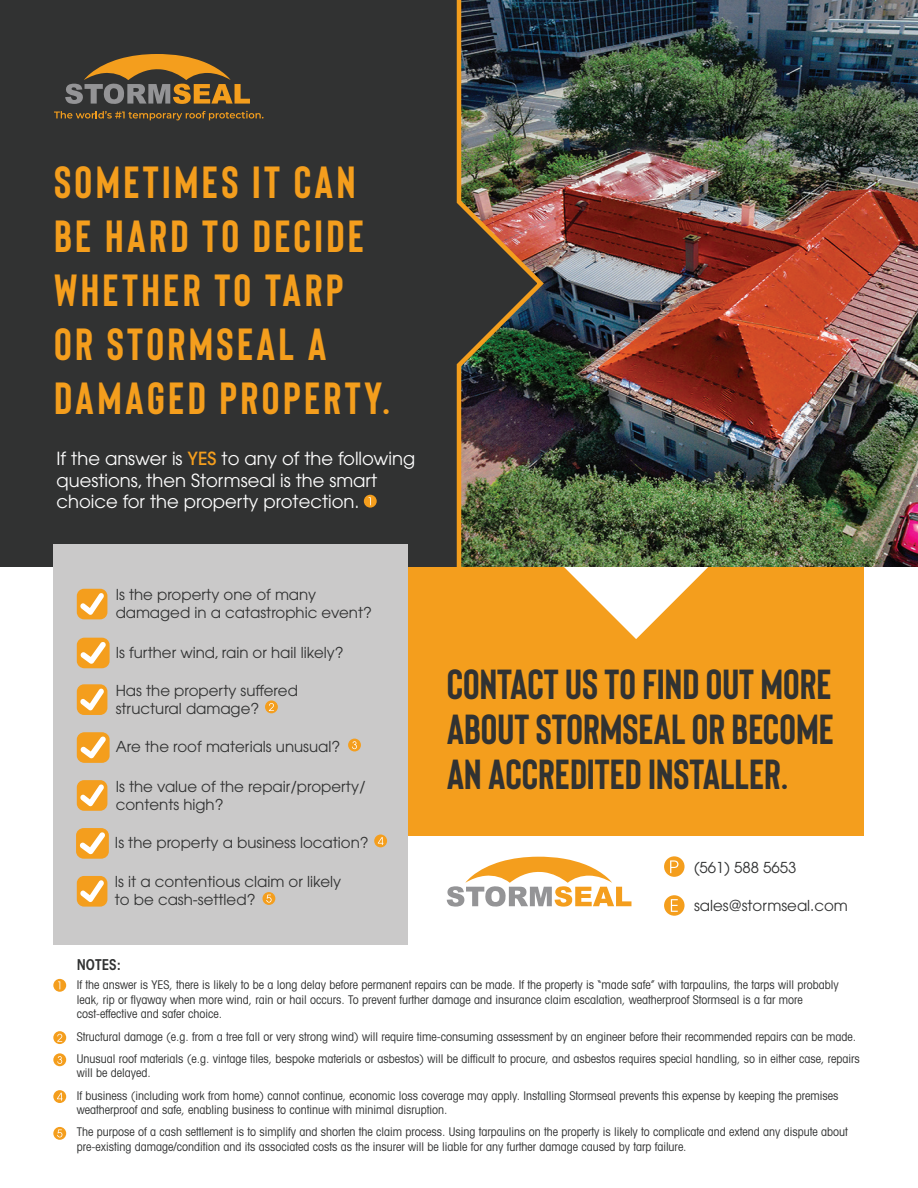
<style>
.page{position:relative;width:918px;height:1188px;background:#fff}
.page>*{position:absolute;margin:0;border:0;box-sizing:border-box;transform-origin:0 0}
.t1{font:700 45px/54px "Bison";letter-spacing:.075em;color:#f49e1d}
.t2{font:700 42px/45px "Bison";color:#313232;text-align:justify}
.t3{font:18px/21.6px "Avant Garde";color:#fff}
.t4{font:15px/18px "Avant Garde";color:#313232}
.t5{font:600 condensed 15px "Avant Garde";color:#313232}
.t6{font:condensed 12px/14.4px "Avant Garde";color:#313232}
.s1{font-weight:500;color:#f49e1d}
</style>
<div class="page">
<div style="left:408px;top:567px;width:456px;height:269px;background:#f49e1d"></div>
<svg style="left:564px;top:567px;width:144px;height:72px"></svg>
<img style="left:547px;top:0;width:371px;height:567px">
<div style="left:0;top:0;width:459px;height:567px;background:#313232"></div>
<svg style="left:65px;top:54px;width:185px;height:50px"></svg>
<svg style="left:54px;top:111px;width:210px;height:9px"></svg>
<img style="left:456px;top:0;width:91px;height:567px">
<div style="left:53px;top:544px;width:355px;height:401px;background:#cac9c9"></div>
<div style="left:77px;top:589px;width:30px;height:30px;background:#f49e1d;border-radius:7px"></div>
<svg style="left:80px;top:593px;width:24px;height:22px"></svg>
<div style="left:77px;top:638px;width:33px;height:30px;background:#f49e1d;border-radius:7px"></div>
<svg style="left:80px;top:642px;width:26px;height:22px"></svg>
<div style="left:77px;top:684px;width:30px;height:31px;background:#f49e1d;border-radius:7px"></div>
<svg style="left:80px;top:688px;width:24px;height:23px"></svg>
<div style="left:348px;top:739px;width:13px;height:12px;background:#f49e1d;border-radius:50%"></div>
<svg style="left:352px;top:741px;width:5px;height:8px"></svg>
<div style="left:374px;top:835px;width:13px;height:12px;background:#f49e1d;border-radius:50%"></div>
<svg style="left:378px;top:837px;width:5px;height:8px"></svg>
<svg style="left:265px;top:700px;width:13px;height:13px"></svg>
<svg style="left:269px;top:703px;width:5px;height:8px"></svg>
<div style="left:77px;top:732px;width:33px;height:31px;background:#f49e1d;border-radius:7px"></div>
<svg style="left:80px;top:736px;width:26px;height:23px"></svg>
<div style="left:77px;top:780px;width:30px;height:31px;background:#f49e1d;border-radius:7px"></div>
<svg style="left:80px;top:784px;width:24px;height:23px"></svg>
<div style="left:76px;top:828px;width:33px;height:31px;background:#f49e1d;border-radius:7px"></div>
<svg style="left:80px;top:832px;width:25px;height:23px"></svg>
<div style="left:77px;top:876px;width:30px;height:31px;background:#f49e1d;border-radius:7px"></div>
<svg style="left:80px;top:880px;width:24px;height:22px"></svg>
<svg style="left:364px;top:495px;width:13px;height:13px"></svg>
<svg style="left:53px;top:979px;width:13px;height:13px"></svg>
<svg style="left:58px;top:981px;width:2px;height:8px"></svg>
<svg style="left:53px;top:1031px;width:13px;height:13px"></svg>
<svg style="left:57px;top:1034px;width:5px;height:8px"></svg>
<svg style="left:53px;top:1053px;width:13px;height:13px"></svg>
<svg style="left:57px;top:1056px;width:5px;height:8px"></svg>
<svg style="left:53px;top:1090px;width:13px;height:13px"></svg>
<svg style="left:57px;top:1093px;width:6px;height:8px"></svg>
<svg style="left:262px;top:892px;width:13px;height:13px"></svg>
<svg style="left:266px;top:895px;width:6px;height:8px"></svg>
<svg style="left:53px;top:1127px;width:13px;height:13px"></svg>
<svg style="left:57px;top:1129px;width:5px;height:8px"></svg>
<svg style="left:447px;top:857px;width:184px;height:50px"></svg>
<div style="left:664px;top:856px;width:21px;height:21px;background:#f49e1d;border-radius:50%"></div>
<svg style="left:670px;top:860px;width:8px;height:13px"></svg>
<svg style="left:664px;top:895px;width:21px;height:21px"></svg>
<svg style="left:671px;top:899px;width:7px;height:13px"></svg>
<h1 class="t1" style="left:54px;top:155px;width:338px">SOMETIMES IT CAN<br>BE HARD TO DECIDE<br>WHETHER TO TARP<br>OR STORMSEAL A<br>DAMAGED PROPERTY.</h1>
<h3 class="t3" style="left:57px;top:448px;width:360px">If the answer is <span class="s1">YES</span> to any of the following questions, then Stormseal is the smart choice for the property protection.</h3>
<p class="t4" style="left:116px;top:586px;width:258px">Is the property one of many damaged in a catastrophic event?</p>
<p class="t4" style="left:116px;top:643px;width:229px">Is further wind, rain or hail likely?</p>
<p class="t4" style="left:116px;top:682px;width:184px">Has the property suffered structural damage?</p>
<p class="t4" style="left:116px;top:738px;width:226px">Are the roof materials unusual?</p>
<p class="t4" style="left:116px;top:777px;width:251px">Is the value of the repair/property/ contents high?</p>
<p class="t4" style="left:115px;top:834px;width:255px">Is the property a business location?</p>
<p class="t4" style="left:115px;top:872px;width:228px">Is it a contentious claim or likely to be cash-settled?</p>
<p class="t5" style="left:77px;top:956px;width:46px">NOTES:</p>
<h2 class="t2" style="left:447px;top:662px;width:389px">CONTACT US TO FIND OUT MORE ABOUT STORMSEAL OR BECOME AN ACCREDITED INSTALLER.</h2>
<p class="t4" style="left:694px;top:858px;width:104px">(561) 588 5653</p>
<p class="t4" style="left:694px;top:897px;width:155px">sales@stormseal.com</p>
<p class="t6" style="left:77px;top:977px;width:763px">If the answer is YES, there is likely to be a long delay before permanent repairs can be made. If the property is “made safe” with tarpaulins, the tarps will probably leak, rip or flyaway when more wind, rain or hail occurs. To prevent further damage and insurance claim escalation, weatherproof Stormseal is a far more cost-effective and safer choice.</p>
<p class="t6" style="left:77px;top:1025px;width:785px;line-height:22.2px">Structural damage (e.g. from a tree fall or very strong wind) will require time-consuming assessment by an engineer before their recommended repairs can be made.<br>Unusual roof materials (e.g. vintage tiles, bespoke materials or asbestos) will be difficult to procure, and asbestos requires special handling, so in either case, repairs</p>
<p class="t6" style="left:77px;top:1061px;width:763px;line-height:22.4px">will be delayed.<br>If business (including work from home) cannot continue, economic loss coverage may apply. Installing Stormseal prevents this expense by keeping the premises</p>
<p class="t6" style="left:77px;top:1098px;width:773px;line-height:22.4px">weatherproof and safe, enabling business to continue with minimal disruption.<br>The purpose of a cash settlement is to simplify and shorten the claim process. Using tarpaulins on the property is likely to complicate and extend any dispute about</p>
<p class="t6" style="left:77px;top:1139px;width:611px">pre-existing damage/condition and its associated costs as the insurer will be liable for any further damage caused by tarp failure.</p>
</div>
